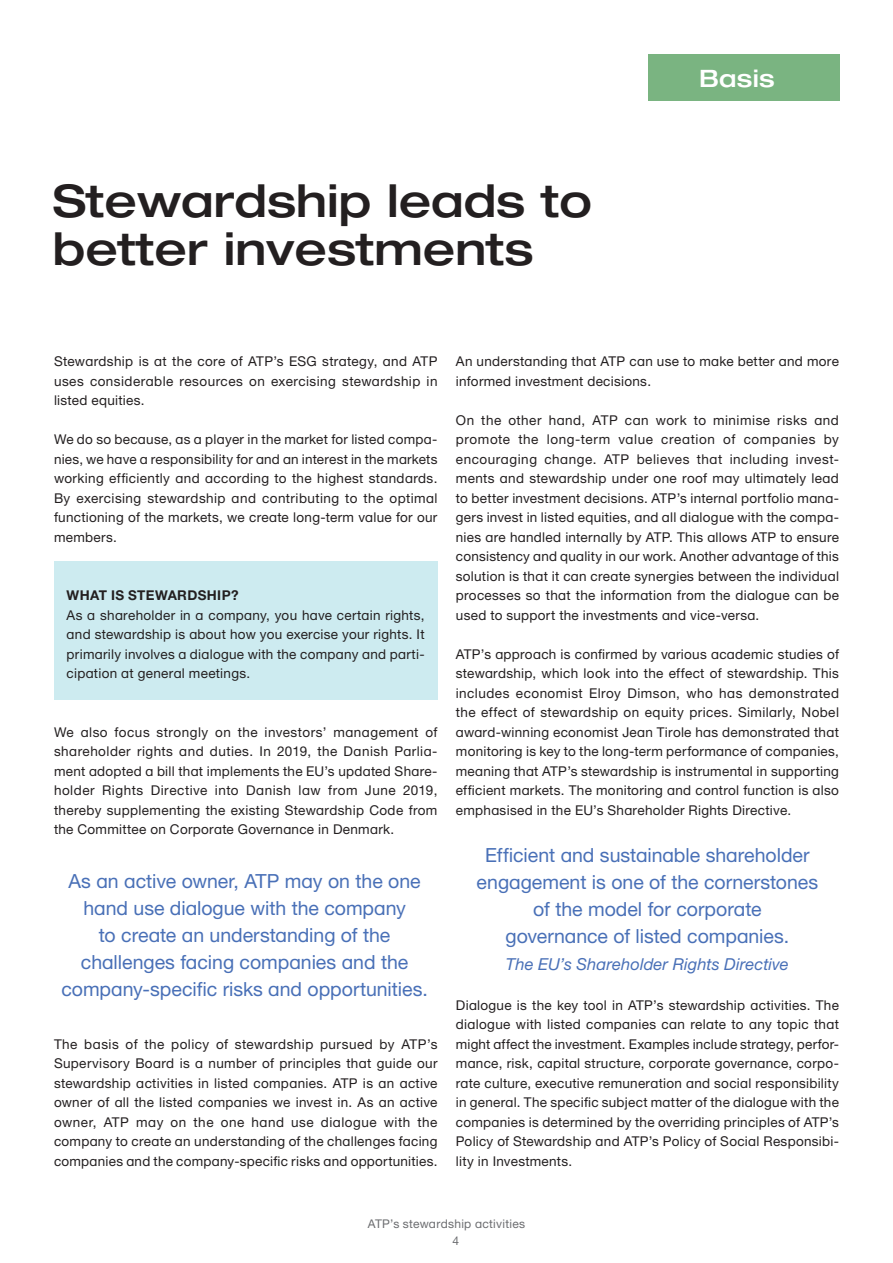
<style>
.page{position:relative;width:893px;height:1263px;background:#fff}
.page>*{position:absolute;margin:0;border:0;box-sizing:border-box;transform-origin:0 0}
.t1{font:500 45px/48px "Helvetica Neue ATP Head";color:#231f20}
.Tag{font:500 24px "Helvetica Neue ATP Head";letter-spacing:.015em;color:#fff}
.t2{font:19.5px/27px "Helvetica Neue ATP Body";color:#4970b7;text-align:center}
.t3{font:italic 16.5px "Helvetica Neue ATP Body";letter-spacing:.005em;color:#4970b7}
.Brødtekst{font:13.5px/19.5px "Helvetica Neue ATP Body";letter-spacing:.02em;color:#231f20;text-align:justify}
.Brødtekst-2{font:700 13.5px "Helvetica Neue ATP Body";letter-spacing:.025em;color:#231f20}
.t4{font:12px "Helvetica Neue ATP Body";letter-spacing:.025em;color:#6c6d70}
</style>
<div class="page">
<div style="left:54px;top:562px;width:383px;height:138px;background:#cdebf0"></div>
<div style="left:648px;top:54px;width:191px;height:47px;background:#7ab481"></div>
<h1 class="t1" style="left:53px;top:176px;width:541px">Stewardship leads to better investments</h1>
<p class="Tag" style="left:699px;top:64px;width:77px">Basis</p>
<p class="Brødtekst" style="left:54px;top:351px;width:385px">Stewardship is at the core of ATP’s ESG strategy, and ATP uses considerable resources on exercising stewardship in listed equities.</p>
<p class="Brødtekst" style="left:54px;top:429px;width:385px">We do so because, as a player in the market for listed compa&shy;nies, we have a responsibility for and an interest in the markets working efficiently and according to the highest standards.<br>By exercising stewardship and contributing to the optimal functioning of the markets, we create long-term value for our members.</p>
<p class="Brødtekst-2" style="left:67px;top:587px;width:173px">WHAT IS STEWARDSHIP?</p>
<p class="Brødtekst" style="left:67px;top:605px;width:359px">As a shareholder in a company, you have certain rights, and stewardship is about how you exercise your rights. It primarily involves a dialogue with the company and parti&shy;cipation at general meetings.</p>
<p class="Brødtekst" style="left:54px;top:722px;width:385px">We also focus strongly on the investors’ management of shareholder rights and duties. In 2019, the Danish Parlia&shy;ment adopted a bill that implements the EU’s updated Share&shy;holder Rights Directive into Danish law from June 2019, thereby supplementing the existing Stewardship Code from the Committee on Corporate Governance in Denmark.</p>
<p class="t2" style="left:61px;top:867px;width:368px">As an active owner, ATP may on the one hand use dialogue with the company<br>to create an understanding of the challenges facing companies and the company-specific risks and opportunities.</p>
<p class="Brødtekst" style="left:54px;top:1034px;width:385px">The basis of the policy of stewardship pursued by ATP’s Supervisory Board is a number of principles that guide our stewardship activities in listed companies. ATP is an active owner of all the listed companies we invest in. As an active owner, ATP may on the one hand use dialogue with the company to create an understanding of the challenges facing companies and the company-specific risks and opportunities.</p>
<p class="Brødtekst" style="left:456px;top:351px;width:385px">An understanding that ATP can use to make better and more informed investment decisions.</p>
<p class="Brødtekst" style="left:456px;top:410px;width:385px">On the other hand, ATP can work to minimise risks and promote the long-term value creation of companies by encouraging change. ATP believes that including invest&shy;ments and stewardship under one roof may ultimately lead to better investment decisions. ATP’s internal portfolio mana&shy;gers invest in listed equities, and all dialogue with the compa&shy;nies are handled internally by ATP. This allows ATP to ensure consistency and quality in our work. Another advantage of this solution is that it can create synergies between the individual processes so that the information from the dialogue can be used to support the investments and vice-versa.</p>
<p class="Brødtekst" style="left:456px;top:644px;width:385px">ATP’s approach is confirmed by various academic studies of stewardship, which look into the effect of stewardship. This includes economist Elroy Dimson, who has demonstrated the effect of stewardship on equity prices. Similarly, Nobel award-winning economist Jean Tirole has demonstrated that monitoring is key to the long-term performance of companies, meaning that ATP’s stewardship is instrumental in supporting efficient markets. The monitoring and control function is also emphasised in the EU’s Shareholder Rights Directive.</p>
<p class="t2" style="left:477px;top:842px;width:343px">Efficient and sustainable shareholder engagement is one of the cornerstones of the model for corporate<br>governance of listed companies.</p>
<p class="t3" style="left:506px;top:955px;width:284px">The EU’s Shareholder Rights Directive</p>
<p class="Brødtekst" style="left:456px;top:995px;width:385px">Dialogue is the key tool in ATP’s stewardship activities. The dialogue with listed companies can relate to any topic that might affect the investment. Examples include strategy, perfor&shy;mance, risk, capital structure, corporate governance, corpo&shy;rate culture, executive remuneration and social responsibility in general. The specific subject matter of the dialogue with the companies is determined by the overriding principles of ATP’s Policy of Stewardship and ATP’s Policy of Social Responsibi&shy;lity in Investments.</p>
<p class="t4" style="left:368px;top:1216px;width:159px">ATP’s stewardship activities</p>
<p class="t4" style="left:452px;top:1234px;width:8px">4</p>
</div>
